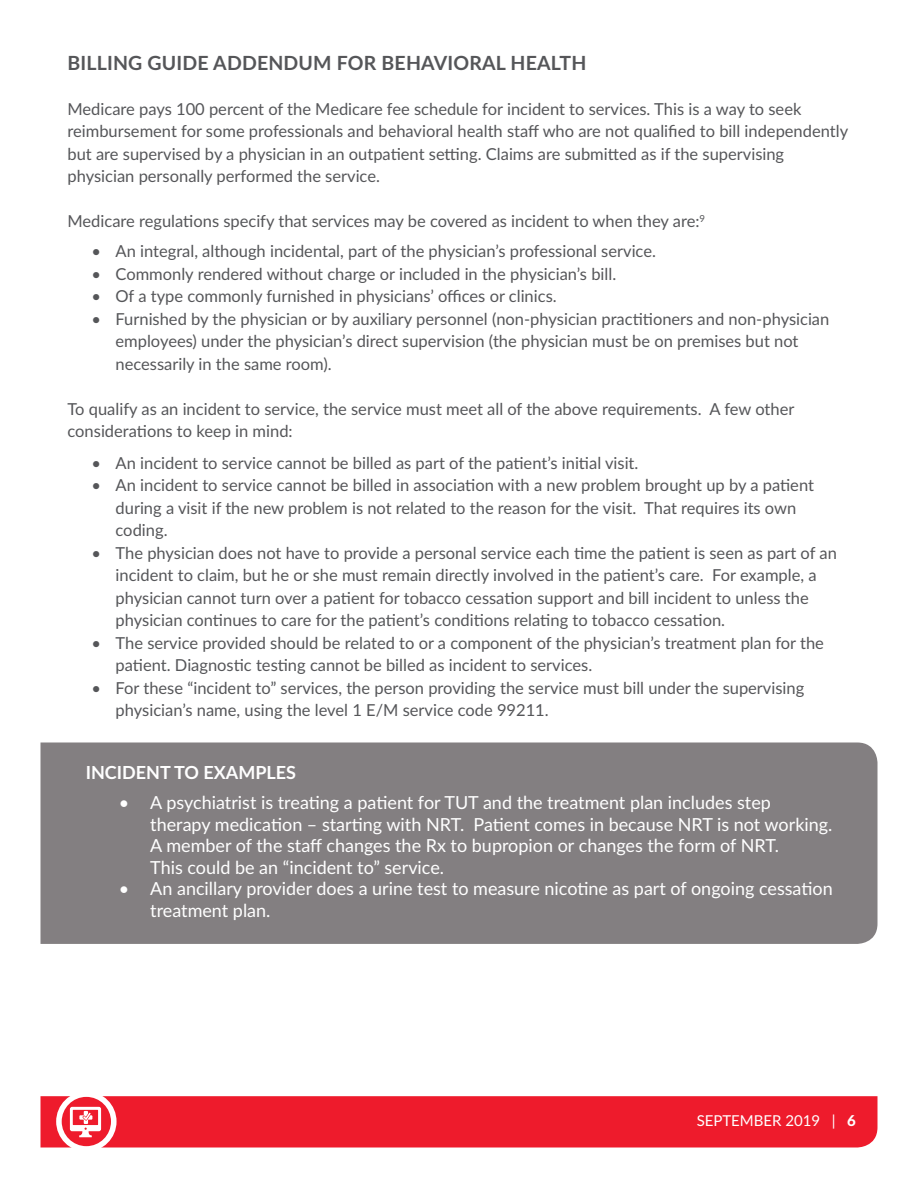
<style>
.page{position:relative;width:918px;height:1188px;background:#fff}
.page>*{position:absolute;margin:0;border:0;box-sizing:border-box;transform-origin:0 0}
.t1{font:700 19.5px "Lato";letter-spacing:.01em;color:#555659}
.t2{font:18px/21.6px "Lato";color:#fff}
.t3{font:700 18px "Lato";color:#fff}
.t4{font:16.5px/22.5px "Lato";color:#555659}
.t5{font:15px "Lato";color:#fff}
.s1{font-weight:800}
</style>
<div class="page">
<svg style="left:40px;top:1096px;width:838px;height:52px;background:#ee2535"></svg>
<div style="left:40px;top:742px;width:838px;height:202px;background:#837f81"></div>
<p class="t1" style="left:68px;top:48px;width:520px">BILLING GUIDE ADDENDUM FOR BEHAVIORAL HEALTH</p>
<p class="t4" style="left:67px;top:97px;width:782px">Medicare pays 100 percent of the Medicare fee schedule for incident to services. This is a way to seek reimbursement for some professionals and behavioral health staff who are not qualified to bill independently but are supervised by a physician in an outpatient setting. Claims are submitted as if the supervising physician personally performed the service.</p>
<p class="t4" style="left:67px;top:209px;width:639px">Medicare regulations specify that services may be covered as incident to when they are:<sup>9</sup></p>
<p class="t4" style="left:92px;top:239px;width:566px">• An integral, although incidental, part of the physician’s professional service.</p>
<p class="t4" style="left:92px;top:262px;width:526px">• Commonly rendered without charge or included in the physician’s bill.</p>
<p class="t4" style="left:92px;top:284px;width:467px">• Of a type commonly furnished in physicians’ offices or clinics.</p>
<p class="t4" style="left:116px;top:307px;width:715px;text-indent:-24px">• Furnished by the physician or by auxiliary personnel (non-physician practitioners and non-physician employees) under the physician’s direct supervision (the physician must be on premises but not necessarily in the same room).</p>
<p class="t4" style="left:68px;top:397px;width:728px">To qualify as an incident to service, the service must meet all of the above requirements. A few other considerations to keep in mind:</p>
<p class="t4" style="left:92px;top:451px;width:548px">• An incident to service cannot be billed as part of the patient’s initial visit.</p>
<p class="t4" style="left:116px;top:473px;width:700px;text-indent:-24px">• An incident to service cannot be billed in association with a new problem brought up by a patient during a visit if the new problem is not related to the reason for the visit. That requires its own coding.</p>
<p class="t4" style="left:116px;top:541px;width:723px;text-indent:-24px">• The physician does not have to provide a personal service each time the patient is seen as part of an incident to claim, but he or she must remain directly involved in the patient’s care. For example, a physician cannot turn over a patient for tobacco cessation support and bill incident to unless the physician continues to care for the patient’s conditions relating to tobacco cessation.</p>
<p class="t4" style="left:116px;top:631px;width:710px;text-indent:-24px">• The service provided should be related to or a component of the physician’s treatment plan for the patient. Diagnostic testing cannot be billed as incident to services.</p>
<p class="t4" style="left:116px;top:676px;width:690px;text-indent:-24px">• For these “incident to” services, the person providing the service must bill under the supervising physician’s name, using the level 1 E/M service code 99211.</p>
<p class="t3" style="left:86px;top:759px;width:212px">INCIDENT TO EXAMPLES</p>
<p class="t2" style="left:150px;top:791px;width:684px;text-indent:-32px">• A psychiatrist is treating a patient for TUT and the treatment plan includes step therapy medication – starting with NRT. Patient comes in because NRT is not working.<br>A member of the staff changes the Rx to bupropion or changes the form of NRT.<br>This could be an “incident to” service.</p>
<p class="t2" style="left:150px;top:877px;width:684px;text-indent:-32px">• An ancillary provider does a urine test to measure nicotine as part of ongoing cessation treatment plan.</p>
<p class="t5" style="left:697px;top:1110px;width:161px">SEPTEMBER 2019 | <span class="s1">6</span></p>
</div>
